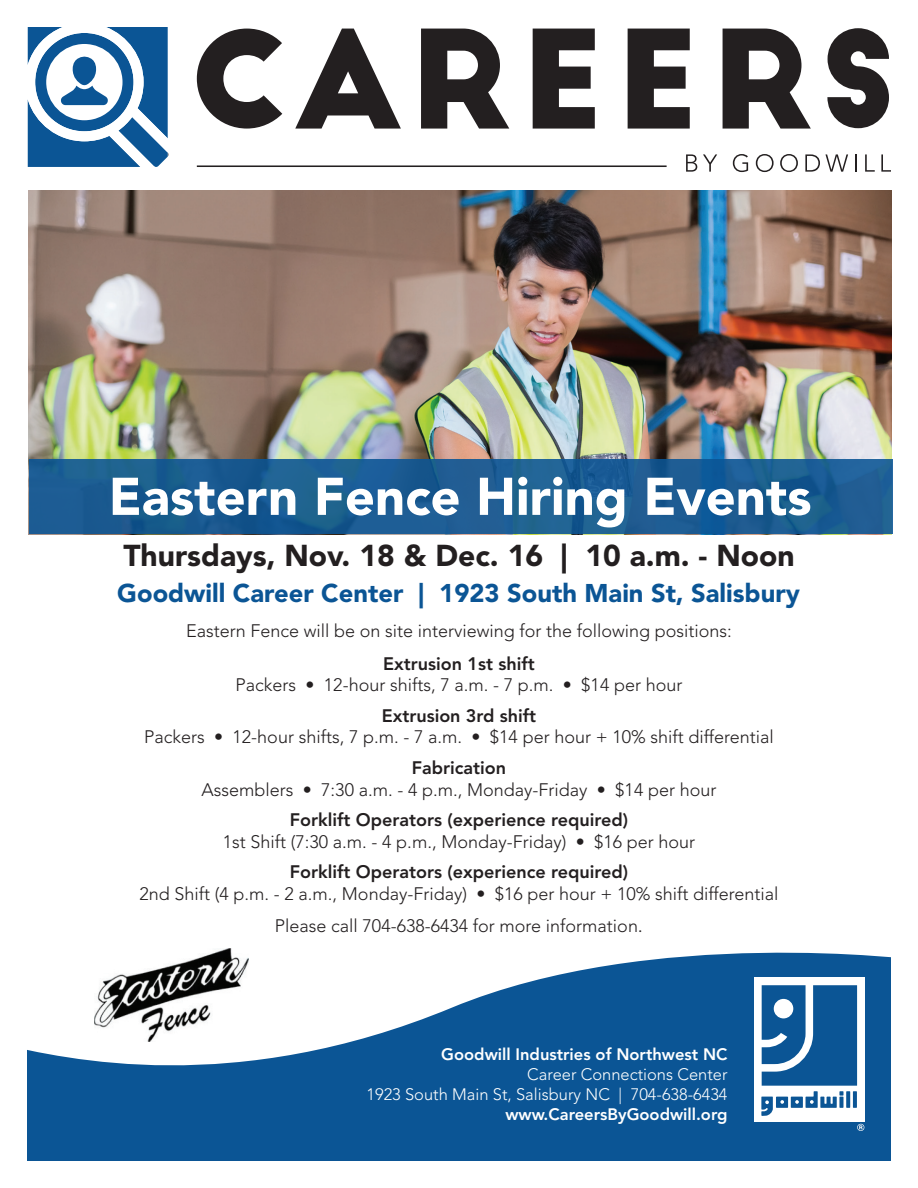
<style>
.page{position:relative;width:918px;height:1188px;background:#fff}
.page>*{position:absolute;margin:0;border:0;box-sizing:border-box;transform-origin:0 0}
.t1{font:900 52.5px "Avenir LT Std";color:#fff}
.t2{font:900 30px "Avenir LT Std";color:#231f20}
.t3{font:900 25.5px "Avenir LT Std";color:#0b5595}
.t4{font:300 18px/32.4px "Avenir LT Std";color:#231f20;text-align:center}
.t5{font:800 18px "Avenir LT Std";color:#231f20}
.t6{font:300 16.5px/19.8px "Avenir LT Std";color:#fff;text-align:right}
.t7{font:800 16.5px "Avenir LT Std";color:#fff}
.s1{font-size:19.5px}
</style>
<div class="page">
<img style="left:28px;top:190px;width:864px;height:344px">
<svg style="left:686px;top:154px;width:11px;height:18px"></svg>
<svg style="left:703px;top:154px;width:14px;height:18px"></svg>
<svg style="left:733px;top:154px;width:15px;height:18px"></svg>
<svg style="left:756px;top:154px;width:18px;height:18px"></svg>
<svg style="left:780px;top:154px;width:18px;height:18px"></svg>
<svg style="left:805px;top:154px;width:43px;height:18px"></svg>
<svg style="left:855px;top:154px;width:1px;height:18px"></svg>
<svg style="left:865px;top:154px;width:10px;height:18px"></svg>
<svg style="left:881px;top:154px;width:10px;height:18px"></svg>
<hr style="left:197px;top:165px;width:470px;height:2px;background:#231f20">
<svg style="left:723px;top:29px;width:88px;height:100px"></svg>
<svg style="left:827px;top:28px;width:62px;height:100px"></svg>
<svg style="left:197px;top:29px;width:85px;height:100px"></svg>
<svg style="left:295px;top:29px;width:106px;height:100px"></svg>
<svg style="left:421px;top:29px;width:88px;height:100px"></svg>
<svg style="left:533px;top:29px;width:62px;height:100px"></svg>
<svg style="left:628px;top:29px;width:62px;height:100px"></svg>
<svg style="left:28px;top:27px;width:141px;height:140px"></svg>
<svg style="left:29px;top:459px;width:864px;height:75px;background:#1b5c91"></svg>
<svg style="left:27px;top:948px;width:864px;height:213px;fill:#0b5595"></svg>
<div style="left:754px;top:978px;width:111px;height:144px;background:#fff"></div>
<svg style="left:857px;top:1124px;width:7px;height:7px"></svg>
<svg style="left:761px;top:985px;width:96px;height:131px"></svg>
<svg style="left:839px;top:1097px;width:4px;height:11px"></svg>
<svg style="left:846px;top:1091px;width:4px;height:17px"></svg>
<svg style="left:853px;top:1091px;width:4px;height:17px"></svg>
<img style="left:94px;top:949px;width:155px;height:92px">
<h1 class="t1" style="left:109px;top:465px;width:704px">Eastern Fence Hiring Events</h1>
<h2 class="t2" style="left:123px;top:538px;width:673px">Thursdays, Nov. 18 &amp; Dec. 16 | 10 a.m. - Noon</h2>
<h3 class="t3" style="left:117px;top:578px;width:684px">Goodwill Career Center | 1923 South Main St, Salisbury</h3>
<p class="t4" style="left:186px;top:615px;width:547px">Eastern Fence will be on site interviewing for the following positions:</p>
<p class="t5" style="left:383px;top:653px;width:153px">Extrusion 1st shift</p>
<p class="t4" style="left:236px;top:669px;width:448px">Packers • 12-hour shifts, 7 a.m. - 7 p.m. • $14 per hour</p>
<p class="t5" style="left:382px;top:705px;width:156px">Extrusion 3rd shift</p>
<p class="t4" style="left:144px;top:721px;width:631px">Packers • 12-hour shifts, 7 p.m. - 7 a.m. • $14 per hour + 10% shift differential</p>
<p class="t5" style="left:412px;top:757px;width:96px">Fabrication</p>
<p class="t4" style="left:202px;top:773px;width:516px">Assemblers • 7:30 a.m. - 4 p.m., Monday-Friday • $14 per hour</p>
<p class="t5" style="left:290px;top:809px;width:340px">Forklift Operators (experience required)</p>
<p class="t4" style="left:223px;top:825px;width:474px">1st Shift (7:30 a.m. - 4 p.m., Monday-Friday) • $16 per hour</p>
<p class="t5" style="left:290px;top:861px;width:340px">Forklift Operators (experience required)</p>
<p class="t4" style="left:139px;top:878px;width:641px">2nd Shift (4 p.m. - 2 a.m., Monday-Friday) • $16 per hour + 10% shift differential<br>Please call 704-638-6434 for more information<span class="s1">.</span></p>
<p class="t7" style="left:441px;top:1045px;width:288px">Goodwill Industries of Northwest NC</p>
<p class="t6" style="left:367px;top:1065px;width:363px">Career Connections Center<br>1923 South Main St, Salisbury NC | 704-638-6434</p>
<p class="t7" style="left:505px;top:1104px;width:224px">www.CareersByGoodwill.org</p>
</div>
